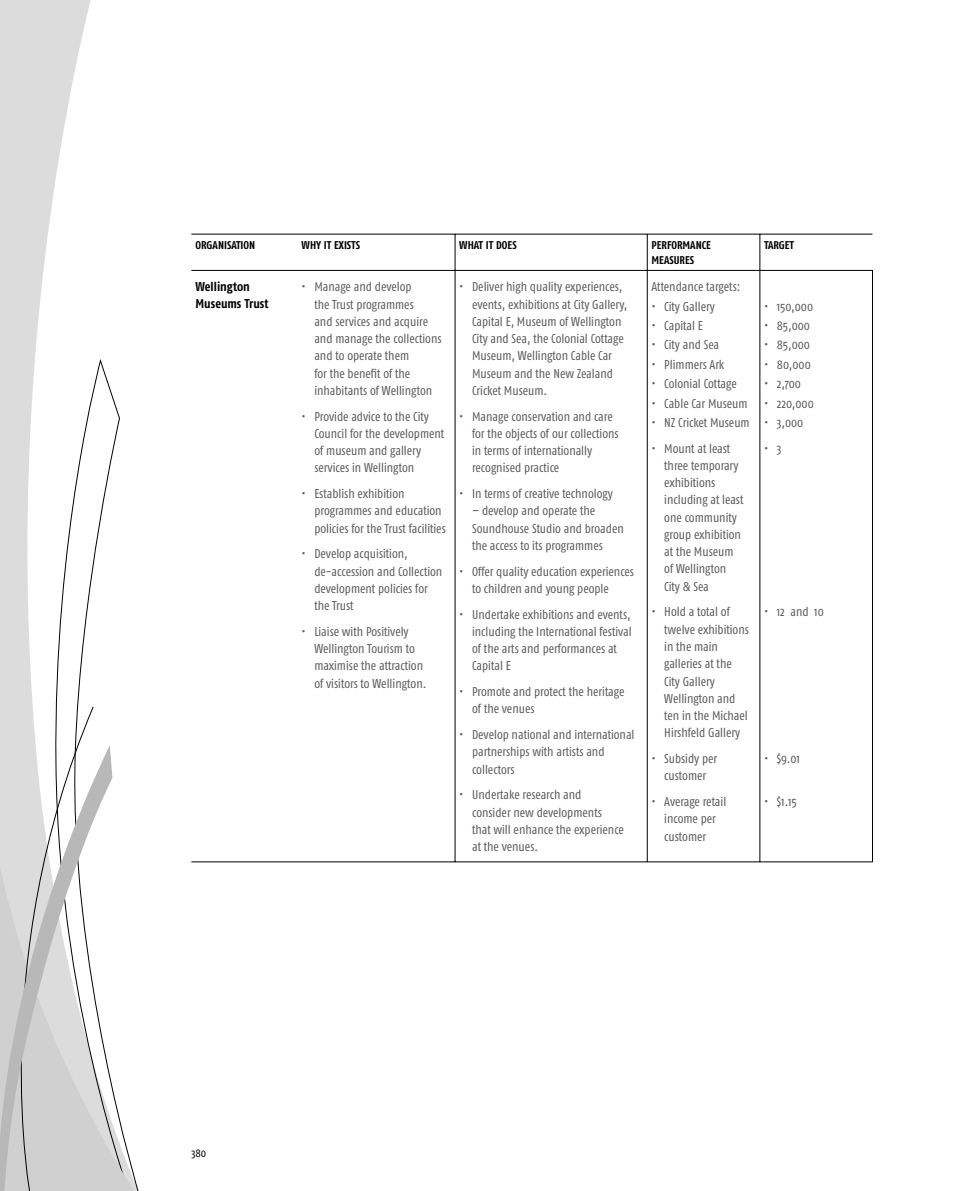
<style>
.page{position:relative;width:978px;height:1191px;background:#fff}
.page>*{position:absolute;margin:0;border:0;box-sizing:border-box;transform-origin:0 0}
.t1{font:12.75px/17.2px "Fago Co";color:#5a5a5a}
.t2{font:700 12.75px/17.2px "Fago Co";letter-spacing:-.005em;color:#000}
.t3{font:11.25px/14.7px "Fago Co Bold Lf";color:#000}
.t4{font:11.25px "Fago Co";color:#000}
</style>
<div class="page">
<svg style="left:0;top:0;width:91px;height:127px;fill:#dcdcdc"></svg>
<svg style="left:0;top:127px;width:283px;height:1063px"></svg>
<svg style="left:0;top:706px;width:94px;height:39px"></svg>
<svg style="left:0;top:745px;width:112px;height:445px"></svg>
<hr style="left:191px;top:234px;width:681px;height:1px;background:#000">
<hr style="left:191px;top:270px;width:682px;height:1px;background:#000">
<hr style="left:191px;top:861px;width:682px;height:1px;background:#000">
<hr style="left:455px;top:234px;width:1px;height:36px;background:#000">
<hr style="left:455px;top:271px;width:1px;height:590px;background:#000">
<hr style="left:647px;top:234px;width:1px;height:36px;background:#000">
<hr style="left:760px;top:234px;width:1px;height:36px;background:#000">
<hr style="left:647px;top:271px;width:1px;height:590px;background:#000">
<hr style="left:760px;top:271px;width:1px;height:590px;background:#000">
<hr style="left:872px;top:271px;width:1px;height:590px;background:#000">
<p class="t3" style="left:196px;top:239px;width:61px">ORGANISATION</p>
<p class="t3" style="left:302px;top:239px;width:60px">WHY IT EXISTS</p>
<p class="t3" style="left:459px;top:239px;width:59px">WHAT IT DOES</p>
<p class="t3" style="left:651px;top:239px;width:61px">PERFORMANCE<br>MEASURES</p>
<p class="t3" style="left:764px;top:239px;width:31px">TARGET</p>
<p class="t2" style="left:196px;top:279px;width:74px">Wellington<br>Museums Trust</p>
<p class="t1" style="left:314px;top:279px;width:129px;text-indent:-13px">• Manage and develop<br>the Trust programmes<br>and services and acquire and manage the collections and to operate them<br>for the benefit of the inhabitants of Wellington</p>
<p class="t1" style="left:314px;top:408px;width:132px;text-indent:-13px">• Provide advice to the City<br>Council for the development of museum and gallery services in Wellington</p>
<p class="t1" style="left:314px;top:486px;width:133px;text-indent:-13px">• Establish exhibition programmes and education policies for the Trust facilities</p>
<p class="t1" style="left:314px;top:546px;width:129px;text-indent:-13px">• Develop acquisition, de-accession and Collection development policies for the Trust</p>
<p class="t1" style="left:314px;top:624px;width:114px;text-indent:-13px">• Liaise with Positively<br>Wellington Tourism to maximise the attraction of visitors to Wellington.</p>
<p class="t1" style="left:472px;top:279px;width:157px;text-indent:-13px">• Deliver high quality experiences, events, exhibitions at City Gallery,<br>Capital E, Museum of Wellington<br>City and Sea, the Colonial Cottage<br>Museum, Wellington Cable Car<br>Museum and the New Zealand<br>Cricket Museum.</p>
<p class="t1" style="left:472px;top:408px;width:148px;text-indent:-13px">• Manage conservation and care for the objects of our collections in terms of internationally recognised practice</p>
<p class="t1" style="left:459px;top:486px;width:155px">• In terms of creative technology</p>
<p class="t1" style="left:472px;top:503px;width:153px">– develop and operate the<br>Soundhouse Studio and broaden the access to its programmes</p>
<p class="t1" style="left:472px;top:563px;width:163px;text-indent:-13px">• Offer quality education experiences to children and young people</p>
<p class="t1" style="left:472px;top:606px;width:161px;text-indent:-13px">• Undertake exhibitions and events, including the International festival of the arts and performances at<br>Capital E</p>
<p class="t1" style="left:472px;top:684px;width:154px;text-indent:-13px">• Promote and protect the heritage of the venues</p>
<p class="t1" style="left:472px;top:727px;width:164px;text-indent:-13px">• Develop national and international partnerships with artists and collectors</p>
<p class="t1" style="left:472px;top:787px;width:153px;text-indent:-13px">• Undertake research and<br>consider new developments<br>that will enhance the experience at the venues.</p>
<p class="t1" style="left:651px;top:279px;width:90px">Attendance targets:</p>
<p class="t1" style="left:651px;top:299px;width:65px">• City Gallery</p>
<p class="t1" style="left:651px;top:318px;width:53px">• Capital E</p>
<p class="t1" style="left:651px;top:337px;width:69px">• City and Sea</p>
<p class="t1" style="left:651px;top:357px;width:74px">• Plimmers Ark</p>
<p class="t1" style="left:651px;top:376px;width:87px">• Colonial Cottage</p>
<p class="t1" style="left:651px;top:395px;width:98px">• Cable Car Museum</p>
<p class="t1" style="left:651px;top:415px;width:100px">• NZ Cricket Museum</p>
<p class="t1" style="left:664px;top:441px;width:81px;text-indent:-13px">• Mount at least three temporary exhibitions including at least one community group exhibition at the Museum of Wellington<br>City &amp; Sea</p>
<p class="t1" style="left:664px;top:604px;width:86px;text-indent:-13px">• Hold a total of twelve exhibitions in the main galleries at the<br>City Gallery<br>Wellington and ten in the Michael<br>Hirshfeld Gallery</p>
<p class="t1" style="left:651px;top:751px;width:67px;text-align:center">• Subsidy per customer</p>
<p class="t1" style="left:651px;top:794px;width:76px;text-align:center">• Average retail income per customer</p>
<p class="t1" style="left:764px;top:299px;width:51px">• 150,000</p>
<p class="t1" style="left:764px;top:318px;width:47px">• 85,000</p>
<p class="t1" style="left:764px;top:337px;width:47px">• 85,000</p>
<p class="t1" style="left:764px;top:357px;width:48px">• 80,000</p>
<p class="t1" style="left:764px;top:376px;width:38px">• 2,700</p>
<p class="t1" style="left:764px;top:395px;width:51px">• 220,000</p>
<p class="t1" style="left:764px;top:415px;width:41px">• 3,000</p>
<p class="t1" style="left:764px;top:441px;width:19px">• 3</p>
<p class="t1" style="left:764px;top:604px;width:61px">• 12 and 10</p>
<p class="t1" style="left:764px;top:751px;width:37px">• $9.01</p>
<p class="t1" style="left:764px;top:794px;width:34px">• $1.15</p>
<p class="t4" style="left:191px;top:1148px;width:16px">380</p>
</div>
